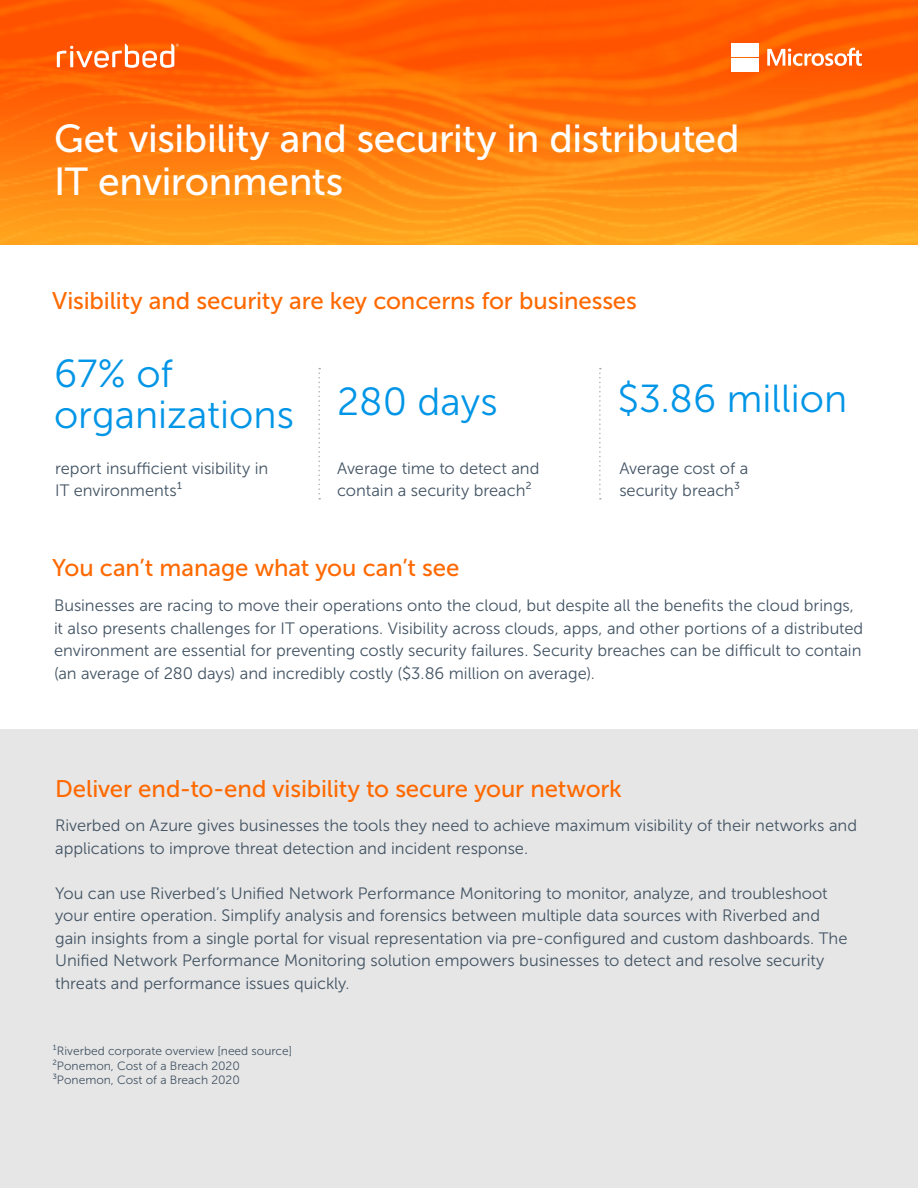
<style>
.page{position:relative;width:918px;height:1188px;background:#fff}
.page>*{position:absolute;margin:0;border:0;box-sizing:border-box;transform-origin:0 0}
.t1{font:39px/43.5px "Museo Sans 500";letter-spacing:-.01em;color:#fff}
.t2{font:39px/40.5px "Museo Sans 300";color:#0095e6}
.t3{font:24px "Museo Sans 500";letter-spacing:-.005em;color:#ff6900}
.t4{font:16.5px/22.5px "Museo Sans 300";color:#435464}
.t5{font:12px "Museo Sans 300";color:#435464}
</style>
<div class="page">
<div style="left:0;top:729px;width:918px;height:459px;background:#e6e6e6"></div>
<img style="left:0;top:0;width:918px;height:244px">
<svg style="left:57px;top:44px;width:122px;height:24px"></svg>
<svg style="left:318px;top:368px;width:2px;height:132px"></svg>
<svg style="left:599px;top:368px;width:2px;height:132px"></svg>
<svg style="left:767px;top:48px;width:95px;height:18px"></svg>
<div style="left:731px;top:43px;width:13px;height:14px;background:#fff"></div>
<div style="left:746px;top:43px;width:13px;height:14px;background:#fff"></div>
<div style="left:731px;top:58px;width:13px;height:13px;background:#fff"></div>
<div style="left:746px;top:58px;width:13px;height:13px;background:#fff"></div>
<p class="t1" style="left:54px;top:116px;width:687px">Get visibility and security in distributed<br>IT environments</p>
<p class="t3" style="left:52px;top:288px;width:586px">Visibility and security are key concerns for businesses</p>
<p class="t2" style="left:54px;top:354px;width:241px">67% of organizations</p>
<p class="t2" style="left:337px;top:381px;width:162px">280 days</p>
<p class="t2" style="left:617px;top:378px;width:231px">$3.86 million</p>
<p class="t4" style="left:55px;top:457px;width:215px">report insufficient visibility in<br>IT environments¹</p>
<p class="t4" style="left:337px;top:457px;width:204px">Average time to detect and contain a security breach²</p>
<p class="t4" style="left:619px;top:457px;width:130px">Average cost of a security breach³</p>
<p class="t3" style="left:52px;top:554px;width:409px">You can’t manage what you can’t see</p>
<p class="t4" style="left:54px;top:595px;width:811px">Businesses are racing to move their operations onto the cloud, but despite all the benefits the cloud brings, it also presents challenges for IT operations. Visibility across clouds, apps, and other portions of a distributed environment are essential for preventing costly security failures. Security breaches can be difficult to contain (an average of 280 days) and incredibly costly ($3.86 million on average).</p>
<h3 class="t3" style="left:55px;top:775px;width:568px">Deliver end-to-end visibility to secure your network</h3>
<p class="t4" style="left:55px;top:814px;width:804px">Riverbed on Azure gives businesses the tools they need to achieve maximum visibility of their networks and applications to improve threat detection and incident response.</p>
<p class="t4" style="left:55px;top:882px;width:794px">You can use Riverbed’s Unified Network Performance Monitoring to monitor, analyze, and troubleshoot your entire operation. Simplify analysis and forensics between multiple data sources with Riverbed and gain insights from a single portal for visual representation via pre-configured and custom dashboards. The Unified Network Performance Monitoring solution empowers businesses to detect and resolve security threats and performance issues quickly.</p>
<p class="t5" style="left:52px;top:1045px;width:241px">¹Riverbed corporate overview [need source]</p>
<p class="t5" style="left:52px;top:1059px;width:189px">²Ponemon, Cost of a Breach 2020</p>
<p class="t5" style="left:52px;top:1074px;width:189px">³Ponemon, Cost of a Breach 2020</p>
</div>
